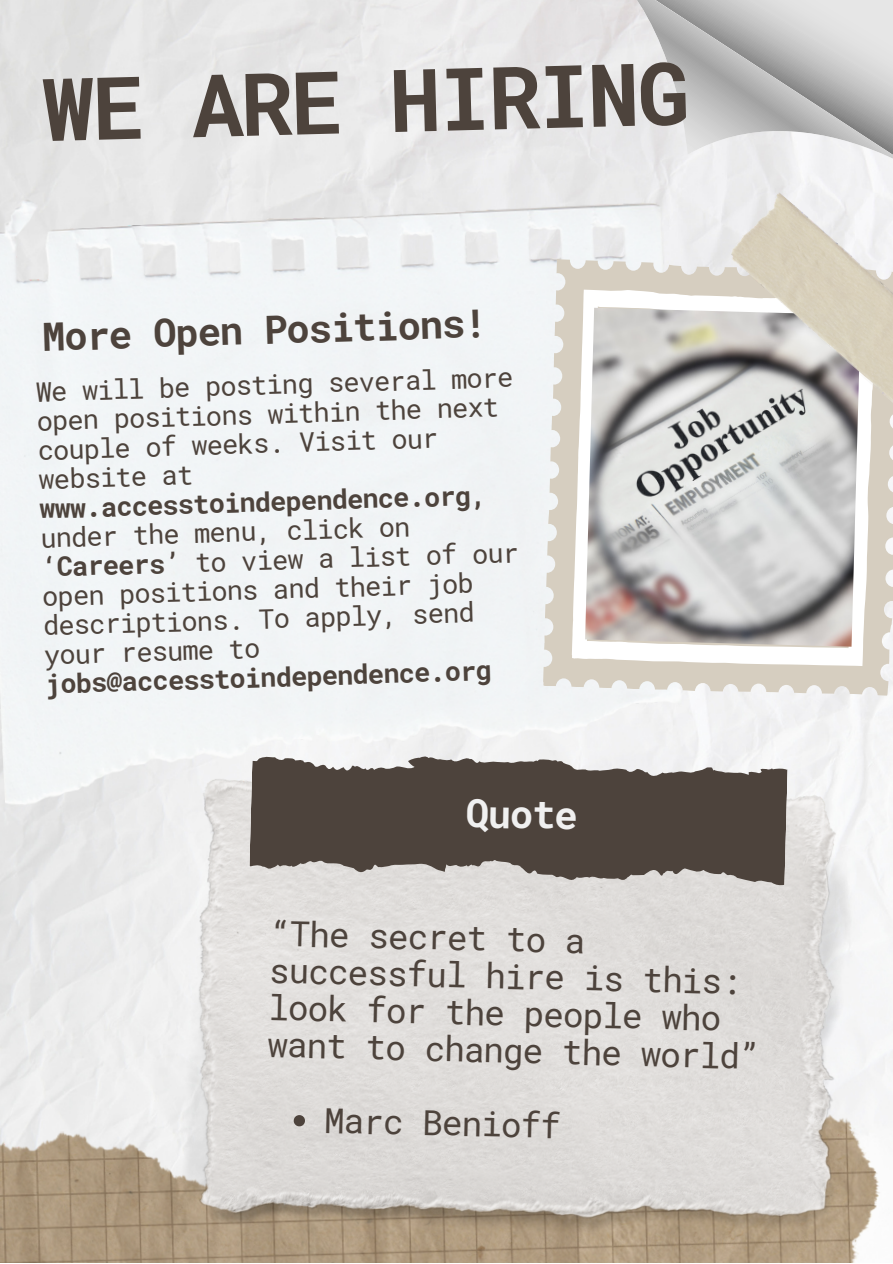
<style>
.page{position:relative;width:893px;height:1264px;background:#fff}
.page>*{position:absolute;margin:0;border:0;box-sizing:border-box;transform-origin:0 0}
.t1{font:700 87px "Roboto Mono";color:#4d433c}
.t2{font:700 39px "Roboto Mono";color:#4d433c}
.t3{font:700 39px "Roboto Mono";color:#f0f0f0}
.t4{font:34.5px/37.3px "Roboto Mono";color:#4d433c}
.t5{font:27px/29.2px "Roboto Mono";color:#4d433c}
.s1{font-weight:700}
</style>
<div class="page">
<svg style="left:618px;top:0;width:274px;height:179px;background:#cecdce"></svg>
<svg style="left:542px;top:259px;width:350px;height:438px;fill:#d6cec0"></svg>
<svg style="left:571px;top:288px;width:304px;height:380px"></svg>
<img style="left:585px;top:308px;width:275px;height:338px">
<img style="left:723px;top:192px;width:169px;height:231px">
<img style="left:0;top:1107px;width:892px;height:155px">
<img style="left:176px;top:774px;width:684px;height:471px">
<svg style="left:249px;top:749px;width:538px;height:140px;background:#756d67"></svg>
<svg style="left:293px;top:1114px;width:12px;height:12px"></svg>
<p class="t1" style="left:42px;top:47px;width:648px;rotate:-1deg">WE ARE HIRING</p>
<p class="t2" style="left:41px;top:311px;width:447px;rotate:-2deg">More Open Positions!</p>
<p class="t5" style="left:34px;top:377px;width:480px;rotate:-2deg">We will be posting several more open positions within the next couple of weeks. Visit our website at <span class="s1">www.accesstoindependence.org, </span>under the menu, click on <span class="s1">‘Careers’</span> to view a list of our open positions and their job descriptions. To apply, send your resume to <span class="s1">jobs@accesstoindependence.org</span></p>
<p class="t3" style="left:466px;top:786px;width:114px;rotate:1deg">Quote</p>
<p class="t4" style="left:269px;top:914px;width:494px;rotate:1deg">“The secret to a successful hire is this: look for the people who want to change the world”</p>
<p class="t4" style="left:324px;top:1101px;width:238px;rotate:1deg">Marc Benioff</p>
</div>
